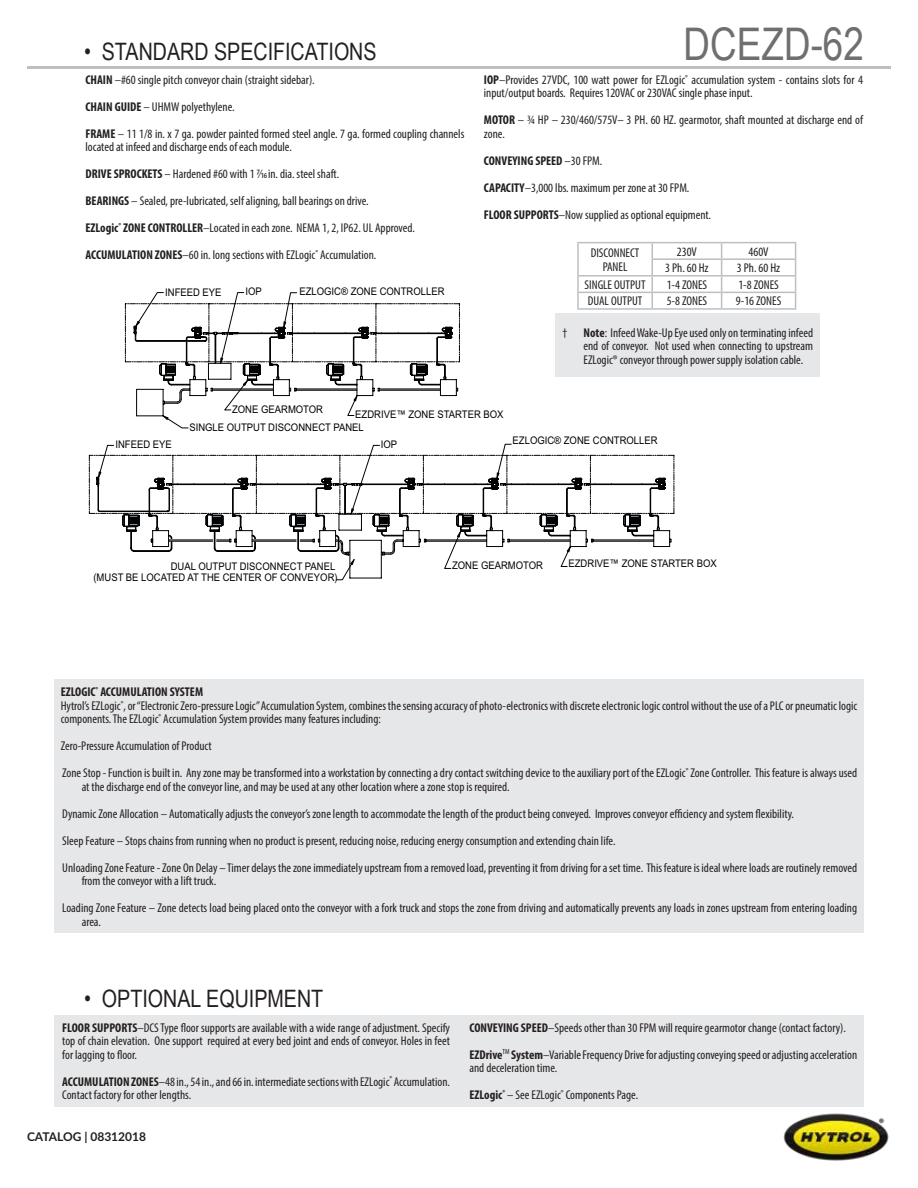
<style>
.page{position:relative;width:918px;height:1188px;background:#fff}
.page>*{position:absolute;margin:0;border:0;box-sizing:border-box;transform-origin:0 0}
.t1{font:45px "Arial Narrow";color:#6d6f71}
.t2{font:24px "Arial Narrow";color:#231f20}
.t3{font:condensed 12.75px/27px "Myriad Pro";color:#231f20}
.t4{font:700 12px "Lato";color:#231f20}
.t5{font:10.5px/11.6px "Arial Narrow";color:#010203;text-align:right;scale:1.1 1}
.s1{font-weight:700}
</style>
<div class="page">
<hr style="left:27px;top:66px;width:864px;height:3px;background:#bcbec0">
<img style="left:783px;top:1113px;width:106px;height:48px">
<div style="left:54px;top:1015px;width:810px;height:91px;background:#e6e7e8"></div>
<svg style="left:125px;top:292px;width:335px;height:136px"></svg>
<svg style="left:89px;top:444px;width:586px;height:136px"></svg>
<div style="left:54px;top:680px;width:810px;height:253px;background:#e6e7e8"></div>
<div style="left:556px;top:314px;width:264px;height:63px;background:#e6e7e8"></div>
<hr style="left:651px;top:258px;width:71px;height:2px;background:#bcbec0">
<hr style="left:722px;top:258px;width:74px;height:2px;background:#bcbec0">
<hr style="left:577px;top:275px;width:75px;height:2px;background:#bcbec0">
<hr style="left:652px;top:275px;width:70px;height:2px;background:#bcbec0">
<hr style="left:722px;top:275px;width:74px;height:2px;background:#bcbec0">
<hr style="left:577px;top:292px;width:75px;height:1px;background:#bcbec0">
<hr style="left:652px;top:292px;width:70px;height:1px;background:#bcbec0">
<svg style="left:651px;top:243px;width:2px;height:65px"></svg>
<hr style="left:722px;top:292px;width:74px;height:1px;background:#bcbec0">
<svg style="left:721px;top:243px;width:1px;height:65px"></svg>
<hr style="left:577px;top:242px;width:75px;height:1px;background:#bcbec0">
<hr style="left:652px;top:242px;width:70px;height:1px;background:#bcbec0">
<hr style="left:722px;top:242px;width:74px;height:1px;background:#bcbec0">
<svg style="left:577px;top:243px;width:2px;height:65px"></svg>
<svg style="left:795px;top:243px;width:1px;height:65px"></svg>
<hr style="left:577px;top:308px;width:75px;height:2px;background:#bcbec0">
<hr style="left:652px;top:308px;width:70px;height:2px;background:#bcbec0">
<hr style="left:722px;top:308px;width:74px;height:2px;background:#bcbec0">
<h2 class="t2" style="left:84px;top:34px;width:294px">• STANDARD SPECIFICATIONS</h2>
<p class="t3" style="left:86px;top:66px;width:380px"><span class="s1">CHAIN</span> –#60 single pitch conveyor chain (straight sidebar).<br><span class="s1">CHAIN GUIDE</span> – UHMW polyethylene.<br><span class="s1">FRAME</span> – 11 1/8 in. x 7 ga. powder painted formed steel angle. 7 ga. formed coupling channels</p>
<p class="t3" style="left:86px;top:133px;width:331px">located at infeed and discharge ends of each module.<br><span class="s1">DRIVE SPROCKETS</span> – Hardened #60 with 1 7/16 in. dia. steel shaft.<br><span class="s1">BEARINGS</span> – Sealed, pre-lubricated, self aligning, ball bearings on drive.<br><span class="s1">EZLogic</span><sup>®</sup> <span class="s1">ZONE CONTROLLER</span>–Located in each zone. NEMA 1, 2, IP62. UL Approved.<br><span class="s1">ACCUMULATION ZONES</span>–60 in. long sections with EZLogic<sup>®</sup> Accumulation.</p>
<p class="t5" style="left:165px;top:286px;width:53px">INFEED EYE</p>
<p class="t5" style="left:300px;top:285px;width:133px">EZLOGIC® ZONE CONTROLLER</p>
<p class="t5" style="left:246px;top:286px;width:16px">IOP</p>
<h1 class="t1" style="left:684px;top:11px;width:182px">DCEZD-62</h1>
<p class="t3" style="left:484px;top:73px;width:380px;line-height:13.5px"><span class="s1">IOP</span>–Provides 27VDC, 100 watt power for EZLogic<sup>®</sup> accumulation system - contains slots for 4 input/output boards. Requires 120VAC or 230VAC single phase input.</p>
<p class="t3" style="left:484px;top:113px;width:381px;line-height:13.5px"><span class="s1">MOTOR</span> – 3/4 HP – 230/460/575V– 3 PH. 60 HZ. gearmotor, shaft mounted at discharge end of zone.</p>
<p class="t3" style="left:484px;top:147px;width:229px"><span class="s1">CONVEYING SPEED</span> –30 FPM.<br><span class="s1">CAPACITY</span>–3,000 lbs. maximum per zone at 30 FPM.<br><span class="s1">FLOOR SUPPORTS</span>–Now supplied as optional equipment.</p>
<p class="t3" style="left:591px;top:246px;width:50px;line-height:13.5px;text-align:center">DISCONNECT<br>PANEL</p>
<p class="t3" style="left:677px;top:238px;width:22px">230V</p>
<p class="t3" style="left:749px;top:238px;width:22px">460V</p>
<p class="t3" style="left:665px;top:254px;width:45px">3 Ph. 60 Hz</p>
<p class="t3" style="left:737px;top:254px;width:45px">3 Ph. 60 Hz</p>
<p class="t3" style="left:585px;top:271px;width:62px">SINGLE OUTPUT</p>
<p class="t3" style="left:667px;top:271px;width:42px">1-4 ZONES</p>
<p class="t3" style="left:738px;top:271px;width:42px">1-8 ZONES</p>
<p class="t3" style="left:588px;top:288px;width:56px">DUAL OUTPUT</p>
<p class="t3" style="left:667px;top:288px;width:42px">5-8 ZONES</p>
<p class="t3" style="left:736px;top:288px;width:47px">9-16 ZONES</p>
<p class="t3" style="left:562px;top:319px;width:6px">†</p>
<p class="t3" style="left:583px;top:325px;width:231px;line-height:13.5px;text-align:justify"><span class="s1">Note</span>: Infeed Wake-Up Eye used only on terminating infeed end of conveyor. Not used when connecting to upstream EZLogic® conveyor through power supply isolation cable.</p>
<p class="t5" style="left:232px;top:403px;width:84px">ZONE GEARMOTOR</p>
<p class="t5" style="left:355px;top:408px;width:136px">EZDRIVE™ ZONE STARTER BOX</p>
<p class="t5" style="left:115px;top:438px;width:53px">INFEED EYE</p>
<p class="t5" style="left:189px;top:421px;width:160px">SINGLE OUTPUT DISCONNECT PANEL</p>
<p class="t5" style="left:381px;top:438px;width:16px">IOP</p>
<p class="t5" style="left:93px;top:560px;width:223px">DUAL OUTPUT DISCONNECT PANEL<br>(MUST BE LOCATED AT THE CENTER OF CONVEYOR)</p>
<p class="t5" style="left:513px;top:434px;width:133px">EZLOGIC® ZONE CONTROLLER</p>
<p class="t5" style="left:452px;top:559px;width:84px">ZONE GEARMOTOR</p>
<p class="t5" style="left:569px;top:557px;width:136px">EZDRIVE™ ZONE STARTER BOX</p>
<p class="t3" style="left:61px;top:685px;width:798px;line-height:13.5px"><span class="s1">EZLOGIC</span><sup>®</sup> <span class="s1">ACCUMULATION SYSTEM<br></span>Hytrol’s EZLogic<sup>®</sup>, or “Electronic Zero-pressure Logic” Accumulation System, combines the sensing accuracy of photo-electronics with discrete electronic logic control without the use of a PLC or pneumatic logic components. The EZLogic<sup>®</sup> Accumulation System provides many features including:</p>
<p class="t3" style="left:61px;top:732px;width:798px">Zero-Pressure Accumulation of Product<br>Zone Stop - Function is built in. Any zone may be transformed into a workstation by connecting a dry contact switching device to the auxiliary port of the EZLogic<sup>®</sup> Zone Controller. This feature is always used</p>
<p class="t3" style="left:62px;top:773px;width:796px;text-indent:19px">at the discharge end of the conveyor line, and may be used at any other location where a zone stop is required.<br>Dynamic Zone Allocation – Automatically adjusts the conveyor’s zone length to accommodate the length of the product being conveyed. Improves conveyor efficiency and system flexibility.<br>Sleep Feature – Stops chains from running when no product is present, reducing noise, reducing energy consumption and extending chain life.<br>Unloading Zone Feature - Zone On Delay – Timer delays the zone immediately upstream from a removed load, preventing it from driving for a set time. This feature is ideal where loads are routinely removed</p>
<p class="t3" style="left:62px;top:867px;width:796px;text-indent:19px">from the conveyor with a lift truck.<br>Loading Zone Feature – Zone detects load being placed onto the conveyor with a fork truck and stops the zone from driving and automatically prevents any loads in zones upstream from entering loading</p>
<p class="t3" style="left:82px;top:908px;width:21px">area.</p>
<h2 class="t2" style="left:84px;top:980px;width:241px">• OPTIONAL EQUIPMENT</h2>
<p class="t3" style="left:62px;top:1020px;width:389px;line-height:13.5px;text-align:justify"><span class="s1">FLOOR SUPPORTS</span>–DCS Type floor supports are available with a wide range of adjustment. Specify top of chain elevation. One support required at every bed joint and ends of conveyor. Holes in feet for lagging to floor.</p>
<p class="t3" style="left:62px;top:1074px;width:389px;line-height:13.5px"><span class="s1">ACCUMULATION ZONES</span>–48 in., 54 in., and 66 in. intermediate sections with EZLogic<sup>®</sup> Accumulation.<br>Contact factory for other lengths.</p>
<p class="t4" style="left:27px;top:1128px;width:121px">CATALOG | 08312018</p>
<p class="t3" style="left:470px;top:1014px;width:389px"><span class="s1">CONVEYING SPEED</span>–Speeds other than 30 FPM will require gearmotor change (contact factory).<br><span class="s1">EZDrive</span><sup>TM</sup> <span class="s1">System</span>–Variable Frequency Drive for adjusting conveying speed or adjusting acceleration</p>
<p class="t3" style="left:470px;top:1054px;width:170px">and deceleration time.<br><span class="s1">EZLogic</span><sup>®</sup> – See EZLogic<sup>®</sup> Components Page.</p>
</div>
